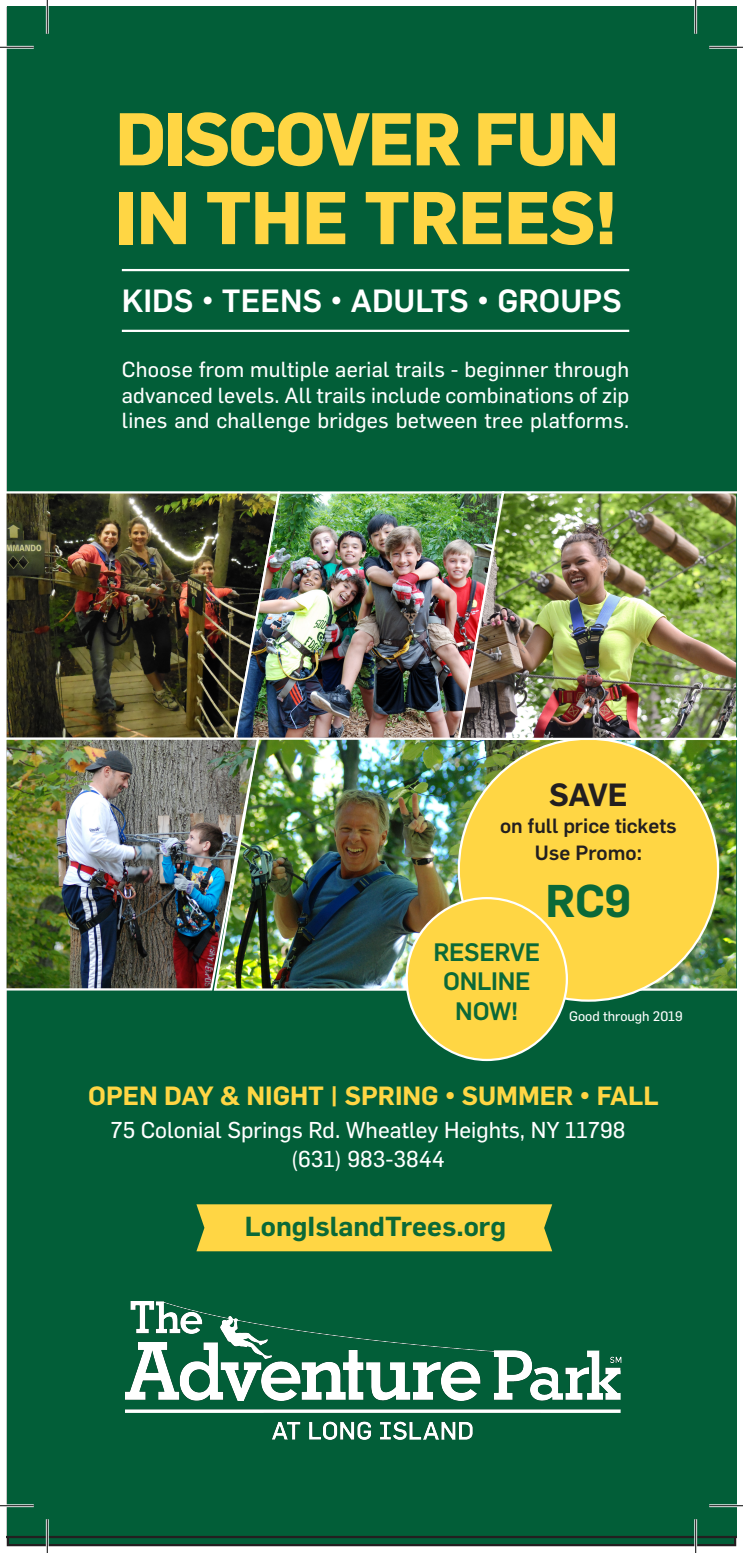
<style>
.page{position:relative;width:743px;height:1553px;background:#fff}
.page>*{position:absolute;margin:0;border:0;box-sizing:border-box;transform-origin:0 0}
.t1{font:700 73.12px "Flama";letter-spacing:-.03em;color:#ffd644}
.t2{font:700 73.12px "Flama";letter-spacing:-.01em;color:#ffd644}
.t3{font:600 45px "Flama";color:#0b6938}
.t4{font:500 31.5px "Flama";color:#fff}
.t5{font:600 31.5px "Flama";color:#231f20}
.t6{font:600 27px "Flama";color:#0b6938}
.t7{font:600 25.88px "Flama";color:#ffd644}
.t8{font:500 24.75px "Flama";letter-spacing:-.01em;color:#0b6938}
.t9{font:22.5px "Flama Basic";color:#fff}
.t10{font:21.38px/25.7px "Flama Basic";letter-spacing:.01em;color:#fff;text-align:justify}
.t11{font:500 20.25px "Flama";color:#231f20}
.t12{font:13.5px "Flama Basic";color:#fff}
</style>
<div class="page">
<div style="left:7px;top:7px;width:729px;height:1531px;background:#025e38"></div>
<img style="left:7px;top:490px;width:225px;height:246px">
<img style="left:232px;top:490px;width:224px;height:246px">
<img style="left:212px;top:736px;width:524px;height:256px">
<div style="left:459px;top:738px;width:259px;height:262px;background:#ffd644;border-radius:50%"></div>
<div style="left:406px;top:898px;width:160px;height:162px;background:#ffd644;border-radius:50%"></div>
<hr style="left:122px;top:269px;width:507px;height:2px;background:#fff">
<hr style="left:122px;top:330px;width:507px;height:2px;background:#fff">
<img style="left:7px;top:736px;width:254px;height:255px">
<img style="left:456px;top:490px;width:280px;height:251px">
<img style="left:125px;top:1301px;width:496px;height:144px">
<div style="left:196px;top:1204px;width:356px;height:47px;background:#ffd644"></div>
<hr style="left:0;top:46px;width:34px;height:3px;background:#fff">
<hr style="left:709px;top:46px;width:33px;height:3px;background:#fff">
<hr style="left:0;top:1504px;width:34px;height:3px;background:#fff">
<hr style="left:709px;top:1504px;width:33px;height:3px;background:#fff">
<hr style="left:46px;top:0;width:3px;height:34px;background:#fff">
<hr style="left:46px;top:1519px;width:3px;height:33px;background:#fff">
<hr style="left:694px;top:0;width:3px;height:34px;background:#fff">
<hr style="left:694px;top:1519px;width:3px;height:33px;background:#fff">
<hr style="left:0;top:47px;width:34px;height:1px;background:#000">
<hr style="left:709px;top:47px;width:33px;height:1px;background:#000">
<hr style="left:0;top:1505px;width:34px;height:1px;background:#000">
<hr style="left:709px;top:1505px;width:33px;height:1px;background:#000">
<hr style="left:47px;top:0;width:1px;height:34px;background:#000">
<hr style="left:47px;top:1519px;width:1px;height:33px;background:#000">
<hr style="left:695px;top:0;width:1px;height:34px;background:#000">
<hr style="left:695px;top:1519px;width:1px;height:33px;background:#000">
<p class="t1" style="left:115px;top:86px;width:505px">DISCOVER FUN</p>
<p class="t2" style="left:115px;top:165px;width:503px">IN THE TREES!</p>
<p class="t4" style="left:122px;top:278px;width:501px">KIDS • TEENS • ADULTS • GROUPS</p>
<p class="t10" style="left:122px;top:355px;width:509px">Choose from multiple aerial trails - beginner through advanced levels. All trails include combinations of zip lines and challenge bridges between tree platforms.</p>
<p class="t5" style="left:549px;top:772px;width:80px">SAVE</p>
<p class="t11" style="left:500px;top:811px;width:178px">on full price tickets</p>
<p class="t11" style="left:535px;top:838px;width:108px">Use Promo:</p>
<p class="t3" style="left:545px;top:868px;width:87px">RC9</p>
<p class="t8" style="left:433px;top:934px;width:108px">RESERVE</p>
<p class="t8" style="left:443px;top:963px;width:89px">ONLINE</p>
<p class="t8" style="left:455px;top:993px;width:65px">NOW!</p>
<p class="t12" style="left:569px;top:1007px;width:115px">Good through 2019</p>
<p class="t7" style="left:88px;top:1077px;width:572px">OPEN DAY &amp; NIGHT | SPRING • SUMMER • FALL</p>
<p class="t9" style="left:111px;top:1114px;width:516px">75 Colonial Springs Rd. Wheatley Heights, NY 11798</p>
<p class="t9" style="left:291px;top:1143px;width:155px">(631) 983-3844</p>
<p class="t6" style="left:245px;top:1207px;width:263px">LongIslandTrees.org</p>
</div>
